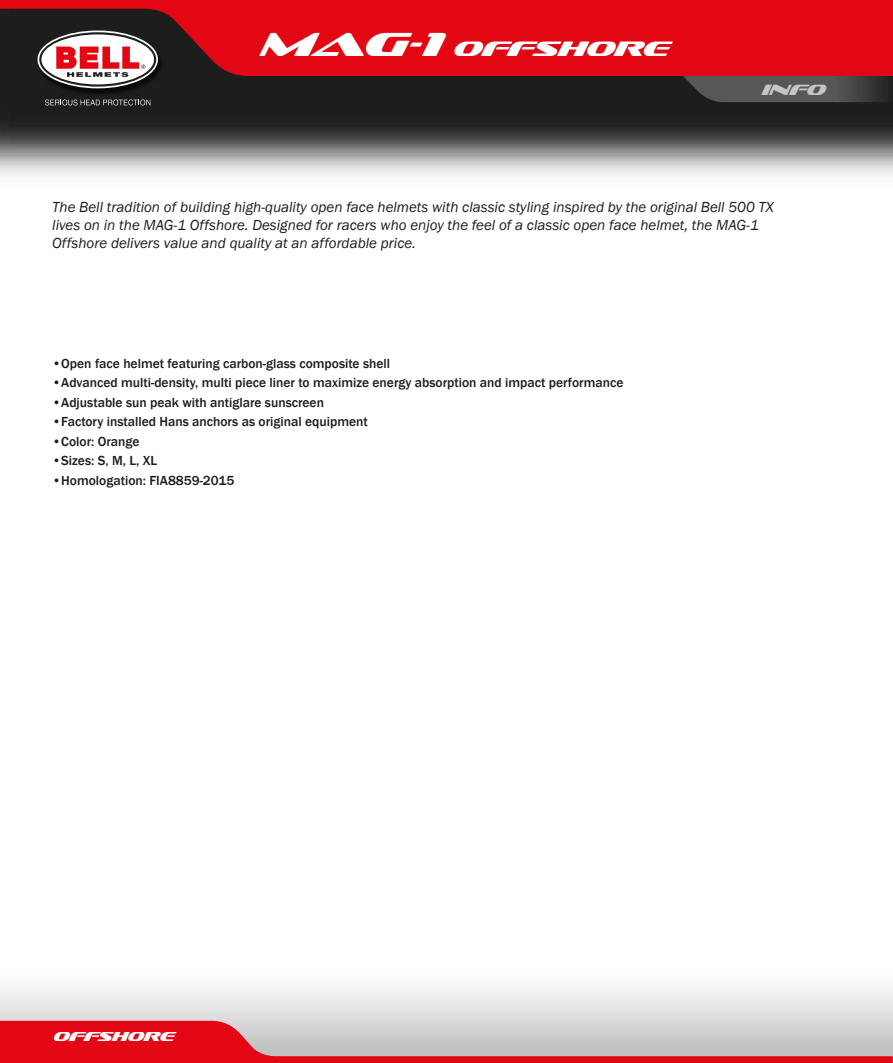
<style>
.page{position:relative;width:893px;height:1063px;background:#fff}
.page>*{position:absolute;margin:0;border:0;box-sizing:border-box;transform-origin:0 0}
.t1{font:italic 21px "Sofachrome Rg";color:#fff;scale:1.11 1}
.t2{font:italic 15px/18px "Franklin Gothic";color:#1d1d1b}
.t3{font:italic 15px "Sofachrome Rg";color:#c6c6c6}
.t4{font:500 13.5px "Franklin Gothic";color:#1d1d1b}
.t5{font:italic 13.05px "Sofachrome Rg";color:#fff}
.s1{font-size:33.6px}
</style>
<div class="page">
<svg style="left:0;top:988px;width:893px;height:33px"></svg>
<svg style="left:0;top:1021px;width:893px;height:42px;background:#d47d82"></svg>
<img style="left:0;top:76px;width:893px;height:99px">
<svg style="left:680px;top:76px;width:213px;height:26px;background:#4b4b4a"></svg>
<svg style="left:0;top:0;width:893px;height:76px;background:#cb0814"></svg>
<img style="left:35px;top:30px;width:130px;height:67px">
<svg style="left:38px;top:31px;width:120px;height:57px"></svg>
<svg style="left:45px;top:100px;width:105px;height:5px"></svg>
<h1 class="t1" style="left:257px;top:36px;width:371px"><span class="s1">MAG-1</span> OFFSHORE</h1>
<p class="t3" style="left:760px;top:80px;width:65px">INFO</p>
<p class="t2" style="left:52px;top:199px;width:723px">The Bell tradition of building high-quality open face helmets with classic styling inspired by the original Bell 500 TX lives on in the MAG-1 Offshore. Designed for racers who enjoy the feel of a classic open face helmet, the MAG-1<br>Offshore delivers value and quality at an affordable price.</p>
<p class="t4" style="left:52px;top:355px;width:339px">•Open face helmet featuring carbon-glass composite shell</p>
<p class="t4" style="left:52px;top:375px;width:573px">•Advanced multi-density, multi piece liner to maximize energy absorption and impact performance</p>
<p class="t4" style="left:52px;top:394px;width:273px">•Adjustable sun peak with antiglare sunscreen</p>
<p class="t4" style="left:52px;top:414px;width:317px">•Factory installed Hans anchors as original equipment</p>
<p class="t4" style="left:52px;top:433px;width:89px">•Color: Orange</p>
<p class="t4" style="left:52px;top:453px;width:107px">•Sizes: S, M, L, XL</p>
<p class="t4" style="left:52px;top:472px;width:183px">•Homologation: FIA8859-2015</p>
<p class="t5" style="left:52px;top:1028px;width:123px">OFFSHORE</p>
</div>
